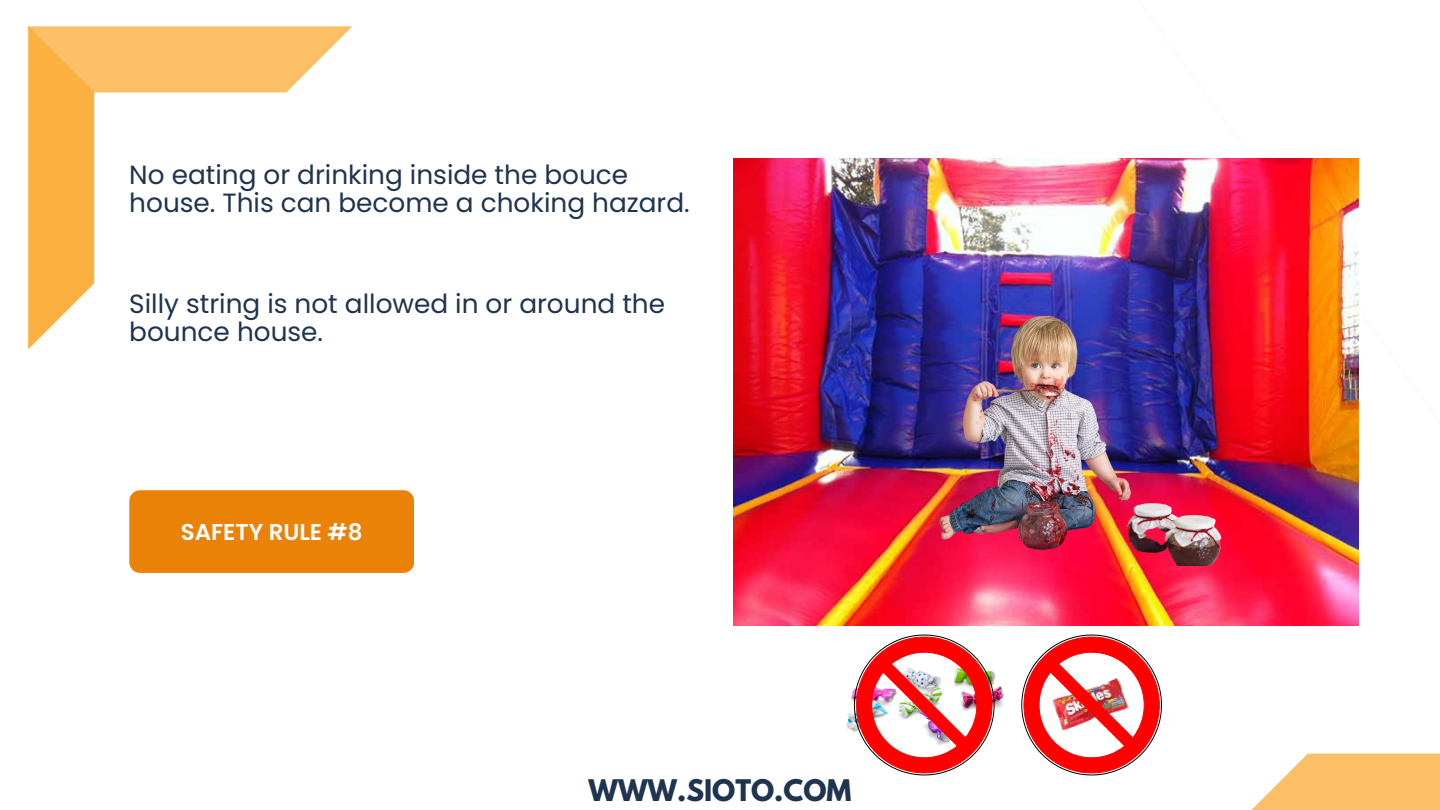
<style>
.page{position:relative;width:1440px;height:810px;background:#fff}
.page>*{position:absolute;margin:0;border:0;box-sizing:border-box;transform-origin:0 0}
.t1{font:700 26.4px "League Spartan";color:#1f344f}
.t2{font:26.3px/28.5px "Poppins";color:#1f344f}
.t3{font:600 22.9px "Poppins";color:#fff}
</style>
<div class="page">
<div style="left:129px;top:490px;width:285px;height:83px;background:#eb8208;border-radius:11px"></div>
<svg style="left:28px;top:25px;width:259px;height:324px"></svg>
<svg style="left:28px;top:26px;width:324px;height:66px"></svg>
<svg style="left:1251px;top:754px;width:189px;height:56px"></svg>
<img style="left:733px;top:159px;width:626px;height:467px">
<img style="left:846px;top:672px;width:158px;height:60px">
<img style="left:869px;top:300px;width:400px;height:265px">
<svg style="left:854px;top:635px;width:140px;height:140px"></svg>
<svg style="left:1022px;top:635px;width:140px;height:140px"></svg>
<p class="t2" style="left:129px;top:160px;width:562px">No eating or drinking inside the bouce house. This can become a choking hazard.</p>
<p class="t2" style="left:129px;top:289px;width:537px">Silly string is not allowed in or around the bounce house.</p>
<p class="t3" style="left:181px;top:516px;width:183px">SAFETY RULE #8</p>
<p class="t1" style="left:589px;top:777px;width:264px">WWW.SIOTO.COM</p>
</div>
